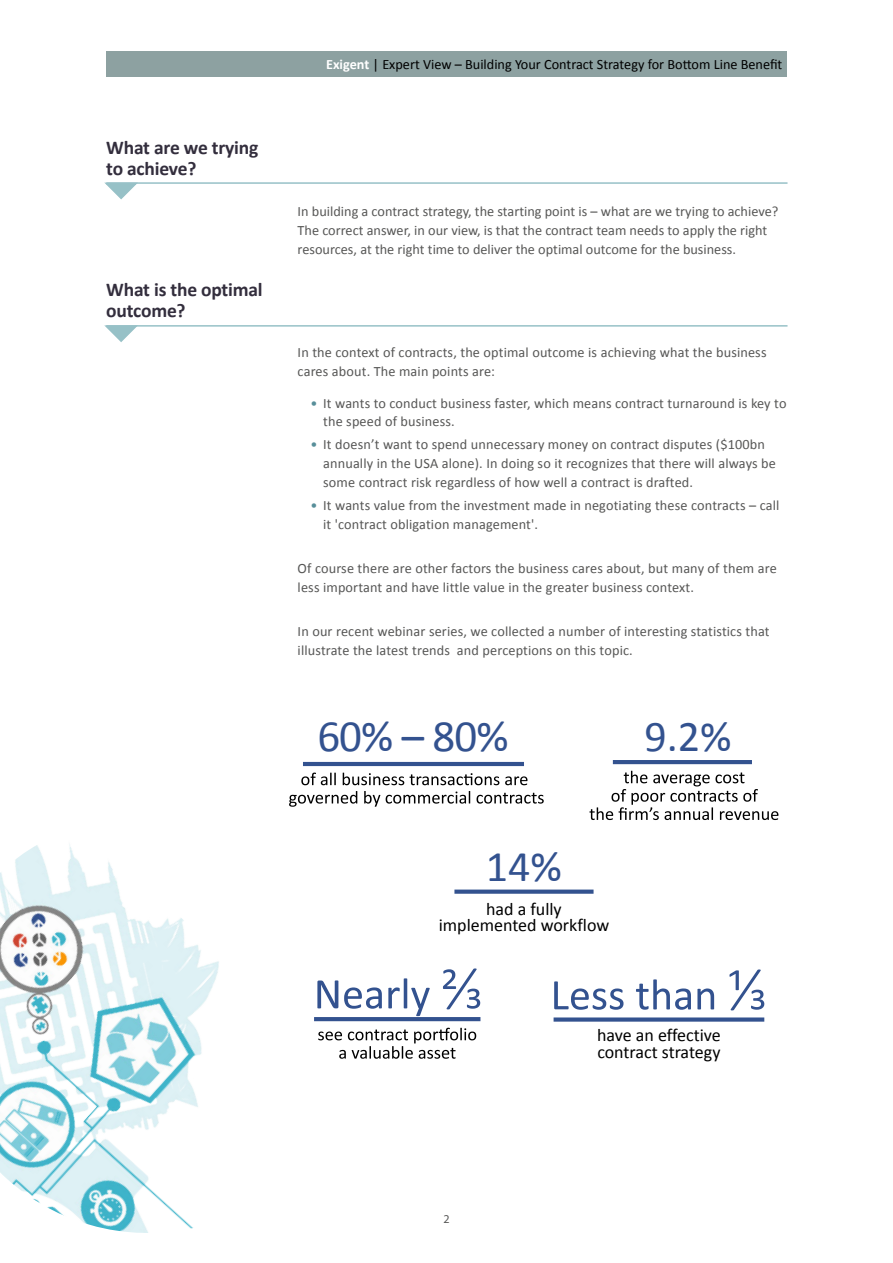
<style>
.page{position:relative;width:893px;height:1263px;background:#fff}
.page>*{position:absolute;margin:0;border:0;box-sizing:border-box;transform-origin:0 0}
.t1{font:45px "Calibri";color:#33528f}
.t2{font:43.95px "Calibri";color:#33528f}
.t3{font:700 19.5px/21px "Calibri";letter-spacing:-.01em;color:#332e3d}
.t4{font:18px/16.5px "Calibri";color:#000;text-align:center}
.t5{font:14.25px/18.8px "Calibri";letter-spacing:.01em;color:#575756}
.t6{font:14.25px "Calibri";color:#000}
.t7{font:12px "Myriad Pro";color:#575756}
.s1{font-weight:700;color:#fff}
.s2{color:#588f9a}
</style>
<div class="page">
<img style="left:0;top:844px;width:342px;height:389px">
<hr style="left:106px;top:325px;width:681px;height:2px;background:#97c1c7">
<svg style="left:104px;top:325px;width:34px;height:17px"></svg>
<div style="left:106px;top:51px;width:681px;height:26px;background:#8da1a1"></div>
<hr style="left:106px;top:182px;width:681px;height:2px;background:#97c1c7">
<svg style="left:104px;top:182px;width:34px;height:18px"></svg>
<hr style="left:314px;top:1017px;width:166px;height:4px;background:#33528f">
<svg style="left:317px;top:980px;width:21px;height:28px"></svg>
<svg style="left:344px;top:987px;width:38px;height:22px"></svg>
<svg style="left:388px;top:978px;width:42px;height:38px"></svg>
<svg style="left:443px;top:968px;width:37px;height:41px"></svg>
<svg style="left:318px;top:1028px;width:158px;height:31px"></svg>
<hr style="left:613px;top:760px;width:139px;height:4px;background:#33528f">
<svg style="left:589px;top:771px;width:189px;height:49px"></svg>
<hr style="left:303px;top:762px;width:221px;height:4px;background:#33528f">
<svg style="left:301px;top:772px;width:35px;height:13px"></svg>
<svg style="left:343px;top:773px;width:156px;height:12px"></svg>
<svg style="left:505px;top:776px;width:22px;height:9px"></svg>
<svg style="left:289px;top:791px;width:68px;height:16px"></svg>
<svg style="left:364px;top:791px;width:16px;height:16px"></svg>
<svg style="left:386px;top:791px;width:84px;height:13px"></svg>
<svg style="left:477px;top:793px;width:67px;height:11px"></svg>
<div style="left:454px;top:889px;width:140px;height:5px;background:#33528f"></div>
<div style="left:554px;top:1017px;width:210px;height:5px;background:#33528f"></div>
<svg style="left:554px;top:981px;width:69px;height:29px"></svg>
<svg style="left:636px;top:979px;width:55px;height:31px"></svg>
<svg style="left:697px;top:988px;width:17px;height:21px"></svg>
<svg style="left:729px;top:969px;width:35px;height:41px"></svg>
<h3 class="t3" style="left:106px;top:137px;width:154px">What are we trying to achieve?</h3>
<h3 class="t3" style="left:106px;top:279px;width:158px">What is the optimal outcome?</h3>
<p class="t6" style="left:326px;top:55px;width:458px"><span class="s1">Exigent</span> | Expert View – Building Your Contract Strategy for Bottom Line Benefit</p>
<p class="t5" style="left:298px;top:202px;width:482px">In building a contract strategy, the starting point is – what are we trying to achieve?<br>The correct answer, in our view, is that the contract team needs to apply the right resources, at the right time to deliver the optimal outcome for the business.</p>
<p class="t5" style="left:298px;top:343px;width:470px">In the context of contracts, the optimal outcome is achieving what the business cares about. The main points are:</p>
<p class="t5" style="left:323px;top:394px;width:465px;text-indent:-13px"><span class="s2">•</span> It wants to conduct business faster, which means contract turnaround is key to the speed of business.</p>
<p class="t5" style="left:323px;top:435px;width:454px;text-indent:-13px"><span class="s2">•</span> It doesn’t want to spend unnecessary money on contract disputes ($100bn annually in the USA alone). In doing so it recognizes that there will always be some contract risk regardless of how well a contract is drafted.</p>
<p class="t5" style="left:323px;top:496px;width:458px;text-indent:-13px"><span class="s2">•</span> It wants value from the investment made in negotiating these contracts – call it 'contract obligation management'.</p>
<p class="t5" style="left:298px;top:559px;width:481px">Of course there are other factors the business cares about, but many of them are less important and have little value in the greater business context.</p>
<p class="t5" style="left:298px;top:622px;width:474px">In our recent webinar series, we collected a number of interesting statistics that illustrate the latest trends and perceptions on this topic.</p>
<h1 class="t1" style="left:317px;top:708px;width:193px">60% – 80%</h1>
<h2 class="t2" style="left:644px;top:709px;width:89px">9.2%</h2>
<h2 class="t2" style="left:486px;top:839px;width:78px">14%</h2>
<p class="t4" style="left:439px;top:900px;width:172px">had a fully implemented workflow</p>
<p class="t4" style="left:597px;top:1027px;width:125px;text-align:left">have an effective contract strategy</p>
<p class="t7" style="left:443px;top:1211px;width:8px">2</p>
</div>
